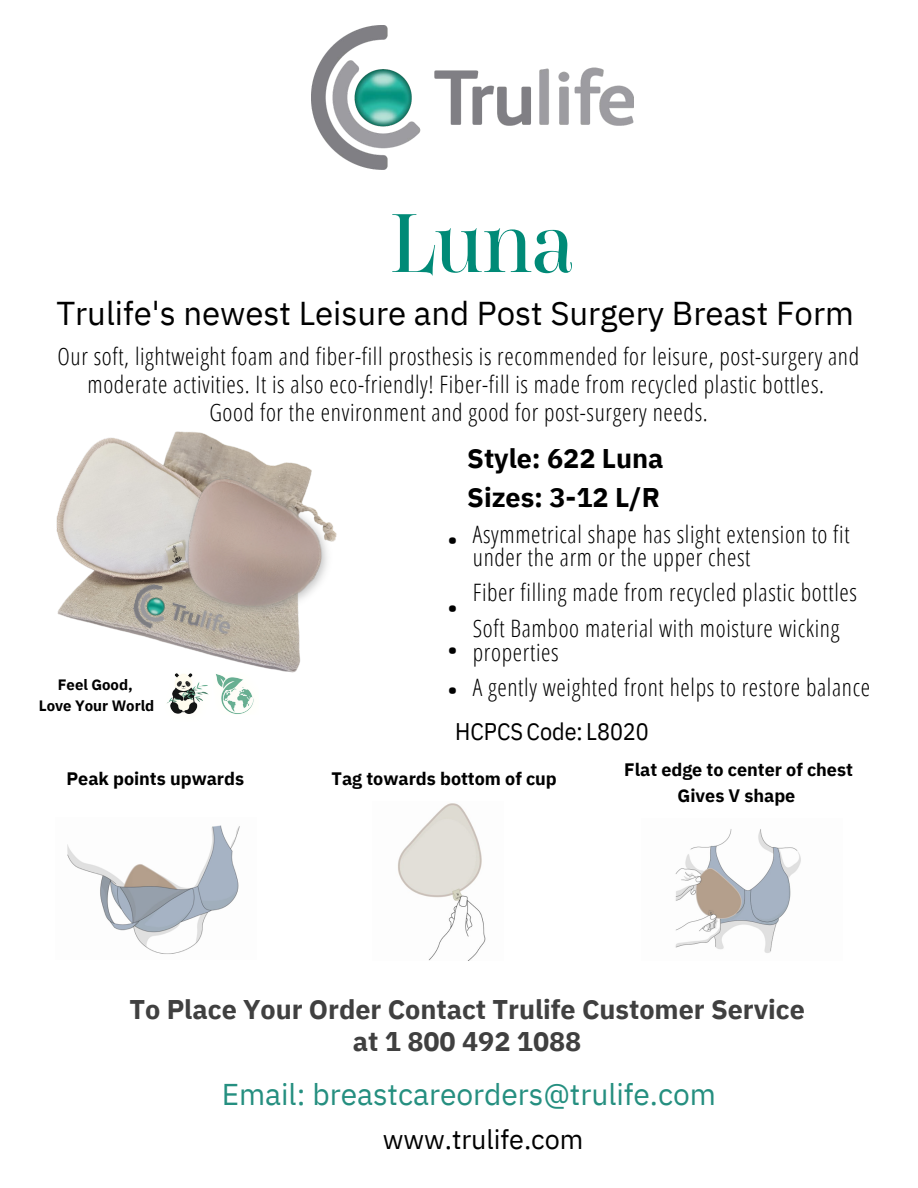
<style>
.page{position:relative;width:918px;height:1188px;background:#fff}
.page>*{position:absolute;margin:0;border:0;box-sizing:border-box;transform-origin:0 0}
.t1{font:33px "IBM Plex Sans";color:#000}
.t2{font:30px "IBM Plex Sans";color:#258f80}
.t3{font:27.6px/40.7px "IBM Plex Sans";color:#000;text-align:justify}
.t4{font:700 27px/31.5px "IBM Plex Sans";color:#404040;text-align:center}
.t5{font:700 27px/39.3px "IBM Plex Sans";color:#000}
.t6{font:27px "IBM Plex Sans";color:#000}
.t7{font:300 24px/28.2px "Open Sans Condensed";letter-spacing:.025em;color:#000}
.t8{font:24px "IBM Plex Sans Cond";color:#000}
.t9{font:700 18px/25.8px "IBM Plex Sans";color:#000;text-align:center}
.t10{font:700 15px/20.2px "IBM Plex Sans";color:#000;text-align:center}
</style>
<div class="page">
<img style="left:166px;top:693px;width:43px;height:21px">
<img style="left:221px;top:693px;width:33px;height:21px">
<img style="left:56px;top:431px;width:254px;height:262px">
<img style="left:177px;top:469px;width:160px;height:153px">
<img style="left:129px;top:580px;width:107px;height:68px">
<img style="left:312px;top:26px;width:322px;height:144px">
<svg style="left:392px;top:214px;width:180px;height:62px"></svg>
<img style="left:67px;top:825px;width:173px;height:129px">
<img style="left:398px;top:803px;width:88px;height:157px">
<img style="left:675px;top:829px;width:126px;height:124px">
<h1 class="t1" style="left:56px;top:291px;width:799px">Trulife's newest Leisure and Post Surgery Breast Form</h1>
<p class="t7" style="left:57px;top:342px;width:803px;text-align:center">Our soft, lightweight foam and fiber-fill prosthesis is recommended for leisure, post-surgery and moderate activities. It is also eco-friendly! Fiber-fill is made from recycled plastic bottles.<br>Good for the environment and good for post-surgery needs.</p>
<p class="t10" style="left:39px;top:675px;width:117px">Feel Good,<br>Love Your World</p>
<p class="t5" style="left:467px;top:438px;width:198px">Style: 622 Luna<br>Sizes: 3-12 L/R</p>
<p class="t7" style="left:473px;top:521px;width:378px;line-height:23.7px">Asymmetrical shape has slight extension to fit under the arm or the upper chest</p>
<p class="t7" style="left:473px;top:574px;width:386px;line-height:36px">Fiber filling made from recycled plastic bottles<br>Soft Bamboo material with moisture wicking</p>
<p class="t7" style="left:473px;top:634px;width:399px;line-height:34.8px">properties<br>A gently weighted front helps to restore balance</p>
<p class="t8" style="left:455px;top:716px;width:195px">HCPCS Code: L8020</p>
<p class="t3" style="left:447px;top:518px;width:12px">•</p>
<p class="t3" style="left:447px;top:587px;width:12px">• • •</p>
<p class="t9" style="left:67px;top:766px;width:179px">Peak points upwards</p>
<p class="t9" style="left:332px;top:766px;width:227px">Tag towards bottom of cup</p>
<p class="t9" style="left:624px;top:756px;width:230px">Flat edge to center of chest<br>Gives V shape</p>
<p class="t4" style="left:129px;top:993px;width:677px">To Place Your Order Contact Trulife Customer Service at 1 800 492 1088</p>
<p class="t2" style="left:222px;top:1074px;width:496px">Email: breastcareorders@trulife.com</p>
<p class="t6" style="left:383px;top:1121px;width:202px">www.trulife.com</p>
</div>
